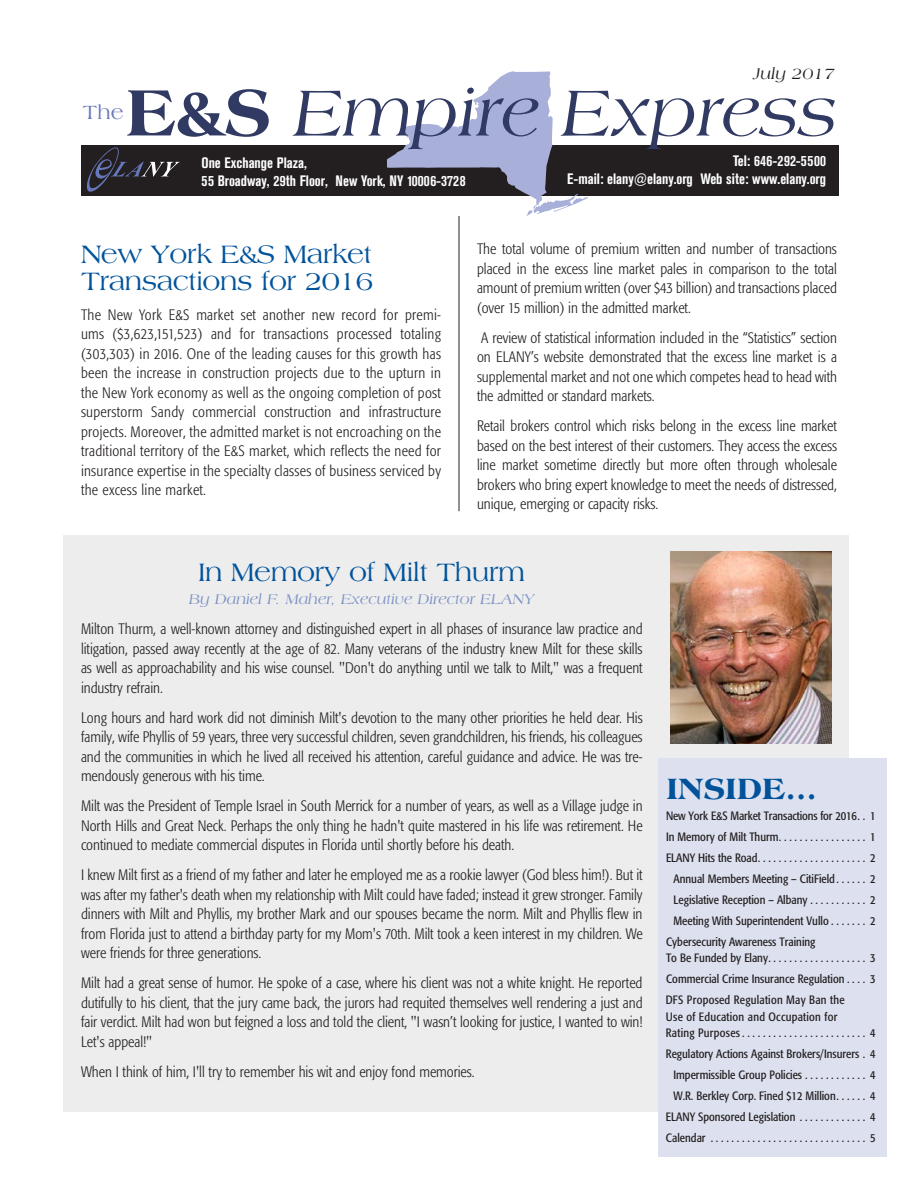
<style>
.page{position:relative;width:918px;height:1188px;background:#fff}
.page>*{position:absolute;margin:0;border:0;box-sizing:border-box;transform-origin:0 0}
.t1{font:italic 69.45px "Americana";color:#313a62}
.t2{font:800 31.5px "Americana Std";color:#00539b}
.t3{font:27px/27px "Americana Std";letter-spacing:-.02em;color:#00539b}
.t4{font:20.55px "Americana";color:#6777b9}
.t5{font:italic 16.5px "Americana Std";color:#231f20}
.t6{font:300 condensed 15px/19.5px "Formata";color:#231f20;text-align:justify}
.t7{font:700 condensed 15px/18px "Akzidenz Grotesk BE";color:#fff}
.t8{font:italic 15px "Americana Std";color:#7b91c3}
.t9{font:condensed 12px/21px "Formata";color:#231f20;text-align:justify}
.t10{font:condensed 12px/16.5px "Formata";letter-spacing:.02em;color:#231f20}
.s1{font-family:"Americana BT";font-weight:800;font-style:normal}
</style>
<div class="page">
<div style="left:63px;top:535px;width:786px;height:577px;background:#ededee"></div>
<img style="left:671px;top:551px;width:161px;height:193px">
<div style="left:81px;top:145px;width:757px;height:51px;background:#231f20"></div>
<svg style="left:86px;top:147px;width:94px;height:45px"></svg>
<svg style="left:387px;top:71px;width:201px;height:145px"></svg>
<hr style="left:459px;top:216px;width:1px;height:295px;background:#231f20">
<div style="left:659px;top:758px;width:228px;height:398px;background:#dde1ef"></div>
<p class="t5" style="left:753px;top:65px;width:83px">July 2017</p>
<h1 class="t1" style="left:126px;top:73px;width:713px"><span class="s1">E&amp;S</span> Empire Express</h1>
<p class="t7" style="left:202px;top:154px;width:266px">One Exchange Plaza,<br>55 Broadway, 29th Floor, New York, NY 10006-3728</p>
<p class="t7" style="left:567px;top:152px;width:260px;text-align:right">Tel: 646-292-5500<br>E-mail: elany@elany.org Web site: www.elany.org</p>
<h3 class="t4" style="left:83px;top:101px;width:42px">The</h3>
<h3 class="t3" style="left:81px;top:241px;width:294px">New York E&amp;S Market<br>Transactions for 2016</h3>
<p class="t6" style="left:81px;top:305px;width:362px">The New York E&amp;S market set another new record for premi&shy;ums ($3,623,151,523) and for transactions processed totaling (303,303) in 2016. One of the leading causes for this growth has been the increase in construction projects due to the upturn in the New York economy as well as the ongoing completion of post superstorm Sandy commercial construction and infrastructure projects. Moreover, the admitted market is not encroaching on the traditional territory of the E&amp;S market, which reflects the need for insurance expertise in the specialty classes of business serviced by the excess line market.</p>
<p class="t6" style="left:477px;top:239px;width:362px">The total volume of premium written and number of transactions placed in the excess line market pales in comparison to the total amount of premium written (over $43 billion) and transactions placed (over 15 million) in the admitted market.</p>
<p class="t6" style="left:477px;top:328px;width:362px">A review of statistical information included in the “Statistics” section on ELANY’s website demonstrated that the excess line market is a supplemental market and not one which competes head to head with the admitted or standard markets.</p>
<p class="t6" style="left:477px;top:416px;width:362px">Retail brokers control which risks belong in the excess line market based on the best interest of their customers. They access the excess line market sometime directly but more often through wholesale brokers who bring expert knowledge to meet the needs of distressed, unique, emerging or capacity risks.</p>
<h3 class="t3" style="left:198px;top:559px;width:329px">In Memory of Milt Thurm</h3>
<p class="t8" style="left:189px;top:591px;width:347px">By Daniel F. Maher, Executive Director ELANY</p>
<p class="t6" style="left:81px;top:620px;width:563px">Milton Thurm, a well-known attorney and distinguished expert in all phases of insurance law practice and litigation, passed away recently at the age of 82. Many veterans of the industry knew Milt for these skills as well as approachability and his wise counsel. "Don't do anything until we talk to Milt," was a frequent industry refrain.</p>
<p class="t6" style="left:81px;top:708px;width:563px">Long hours and hard work did not diminish Milt's devotion to the many other priorities he held dear. His family, wife Phyllis of 59 years, three very successful children, seven grandchildren, his friends, his colleagues and the communities in which he lived all received his attention, careful guidance and advice. He was tre&shy;mendously generous with his time.</p>
<p class="t6" style="left:81px;top:797px;width:563px">Milt was the President of Temple Israel in South Merrick for a number of years, as well as a Village judge in North Hills and Great Neck. Perhaps the only thing he hadn't quite mastered in his life was retirement. He continued to mediate commercial disputes in Florida until shortly before his death.</p>
<p class="t6" style="left:81px;top:865px;width:563px">I knew Milt first as a friend of my father and later he employed me as a rookie lawyer (God bless him!). But it was after my father's death when my relationship with Milt could have faded; instead it grew stronger. Family dinners with Milt and Phyllis, my brother Mark and our spouses became the norm. Milt and Phyllis flew in from Florida just to attend a birthday party for my Mom's 70th. Milt took a keen interest in my children. We were friends for three generations.</p>
<p class="t6" style="left:81px;top:973px;width:563px">Milt had a great sense of humor. He spoke of a case, where his client was not a white knight. He reported dutifully to his client, that the jury came back, the jurors had requited themselves well rendering a just and fair verdict. Milt had won but feigned a loss and told the client, "I wasn’t looking for justice, I wanted to win!<br>Let's appeal!"</p>
<p class="t6" style="left:81px;top:1062px;width:395px">When I think of him, I'll try to remember his wit and enjoy fond memories.</p>
<h2 class="t2" style="left:666px;top:770px;width:153px">INSIDE…</h2>
<p class="t9" style="left:666px;top:805px;width:211px">New York E&amp;S Market Transactions for 2016 . . 1</p>
<p class="t9" style="left:666px;top:826px;width:211px">In Memory of Milt Thurm . . . . . . . . . . . . . . . . . 1</p>
<p class="t9" style="left:666px;top:847px;width:211px">ELANY Hits the Road . . . . . . . . . . . . . . . . . . . . . 2</p>
<p class="t9" style="left:674px;top:868px;width:204px">Annual Members Meeting – CitiField . . . . . . 2</p>
<p class="t9" style="left:674px;top:889px;width:204px">Legislative Reception – Albany . . . . . . . . . . . 2</p>
<p class="t9" style="left:674px;top:910px;width:204px">Meeting With Superintendent Vullo . . . . . . . 2</p>
<p class="t9" style="left:666px;top:931px;width:151px">Cybersecurity Awareness Training</p>
<p class="t9" style="left:666px;top:948px;width:211px">To Be Funded by Elany . . . . . . . . . . . . . . . . . . . 3<br>Commercial Crime Insurance Regulation . . . . 3<br>DFS Proposed Regulation May Ban the</p>
<p class="t10" style="left:666px;top:1008px;width:211px">Use of Education and Occupation for<br>Rating Purposes . . . . . . . . . . . . . . . . . . . . . . . . 4</p>
<p class="t9" style="left:666px;top:1044px;width:211px;text-align:right">Regulatory Actions Against Brokers/Insurers . 4<br>Impermissible Group Policies . . . . . . . . . . . . 4<br>W.R. Berkley Corp. Fined $12 Million . . . . . . 4<br>ELANY Sponsored Legislation . . . . . . . . . . . . . 4<br>Calendar . . . . . . . . . . . . . . . . . . . . . . . . . . . . . . 5</p>
</div>
